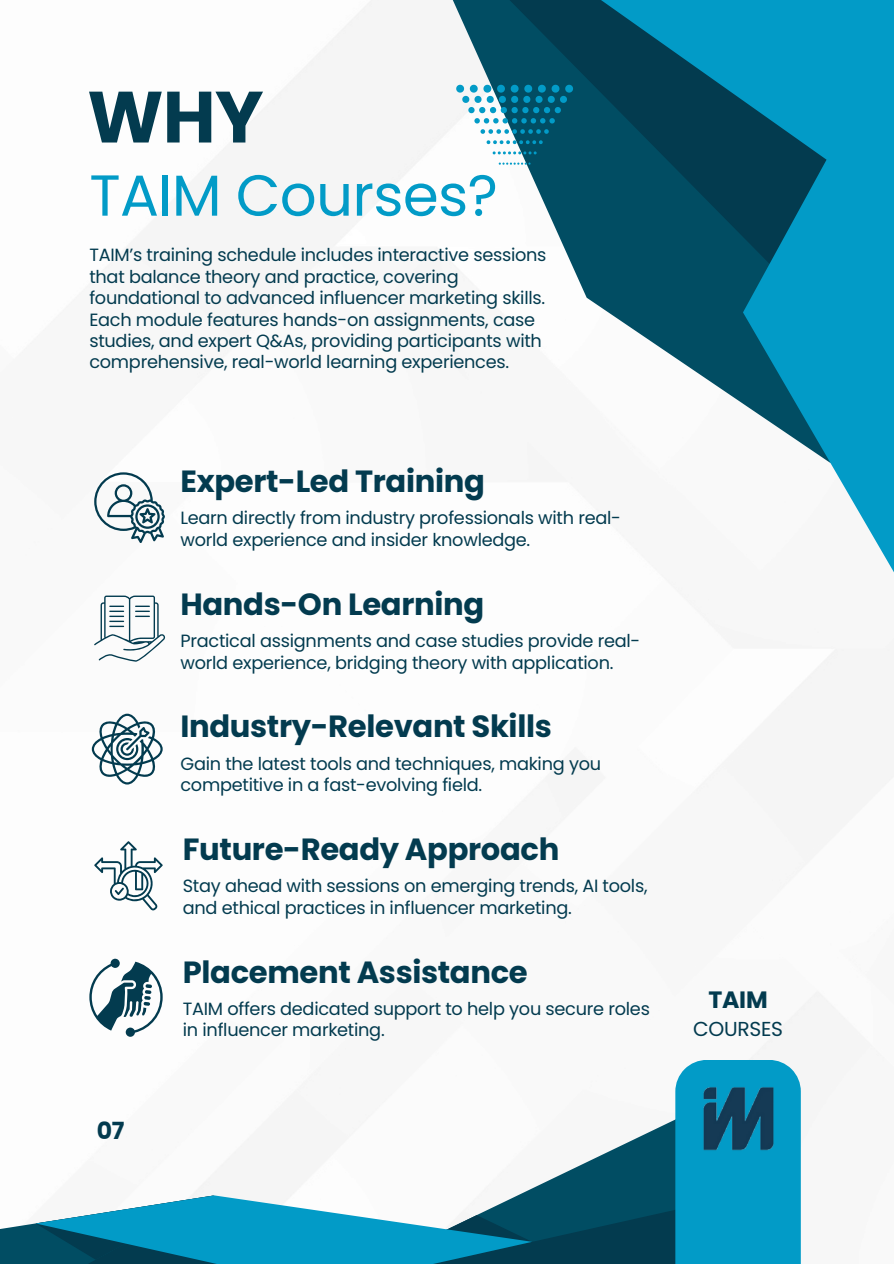
<style>
.page{position:relative;width:894px;height:1264px;background:#fff}
.page>*{position:absolute;margin:0;border:0;box-sizing:border-box;transform-origin:0 0}
.t1{font:700 72.45px "Poppins";color:#033b4f}
.t2{font:57.75px "Poppins";letter-spacing:-.01em;color:#029bc7}
.t3{font:700 30.6px "Poppins";letter-spacing:-.01em;color:#033b4f}
.t4{font:700 23.55px "Poppins";letter-spacing:-.01em;color:#033b4f}
.t5{font:20.25px "Poppins";letter-spacing:-.01em;color:#033b4f}
.t6{font:17.7px/21.3px "Poppins";letter-spacing:-.015em;color:#033b4f}
</style>
<div class="page">
<svg style="left:518px;top:1119px;width:157px;height:144px;fill:#034d63"></svg>
<svg style="left:0;top:1195px;width:532px;height:68px"></svg>
<div style="left:675px;top:1060px;width:125px;height:203px;background:#029bc7"></div>
<svg style="left:457px;top:0;width:70px;height:162px;fill:#014d63"></svg>
<svg style="left:527px;top:0;width:366px;height:571px"></svg>
<svg style="left:456px;top:85px;width:117px;height:38px"></svg>
<svg style="left:480px;top:129px;width:68px;height:5px"></svg>
<svg style="left:486px;top:140px;width:56px;height:4px"></svg>
<svg style="left:492px;top:151px;width:44px;height:3px"></svg>
<svg style="left:498px;top:162px;width:32px;height:3px"></svg>
<img style="left:703px;top:1087px;width:71px;height:64px">
<svg style="left:94px;top:472px;width:71px;height:71px"></svg>
<svg style="left:94px;top:595px;width:71px;height:66px"></svg>
<svg style="left:92px;top:713px;width:71px;height:71px"></svg>
<svg style="left:94px;top:841px;width:69px;height:69px"></svg>
<svg style="left:89px;top:958px;width:73px;height:78px"></svg>
<p class="t1" style="left:87px;top:66px;width:178px">WHY</p>
<p class="t2" style="left:89px;top:155px;width:410px">TAIM Courses?</p>
<h2 class="t6" style="left:89px;top:244px;width:458px">TAIM’s training schedule includes interactive sessions that balance theory and practice, covering foundational to advanced influencer marketing skills.<br>Each module features hands-on assignments, case studies, and expert Q&amp;As, providing participants with comprehensive, real-world learning experiences.</h2>
<p class="t3" style="left:180px;top:460px;width:306px">Expert-Led Training</p>
<p class="t6" style="left:180px;top:507px;width:442px">Learn directly from industry professionals with real&shy;world experience and insider knowledge.</p>
<p class="t3" style="left:180px;top:582px;width:305px">Hands-On Learning</p>
<h3 class="t6" style="left:180px;top:630px;width:461px">Practical assignments and case studies provide real&shy;world experience, bridging theory with application.</h3>
<p class="t3" style="left:180px;top:705px;width:373px">Industry-Relevant Skills</p>
<p class="t6" style="left:180px;top:753px;width:422px">Gain the latest tools and techniques, making you competitive in a fast-evolving field.</p>
<p class="t3" style="left:183px;top:828px;width:378px">Future-Ready Approach</p>
<h3 class="t6" style="left:183px;top:875px;width:466px">Stay ahead with sessions on emerging trends, AI tools, and ethical practices in influencer marketing.</h3>
<h3 class="t3" style="left:183px;top:950px;width:346px">Placement Assistance</h3>
<h1 class="t4" style="left:97px;top:1114px;width:29px">07</h1>
<p class="t6" style="left:183px;top:998px;width:468px">TAIM offers dedicated support to help you secure roles in influencer marketing.</p>
<p class="t4" style="left:708px;top:982px;width:61px">TAIM</p>
<h3 class="t5" style="left:692px;top:1014px;width:92px">COURSES</h3>
</div>
